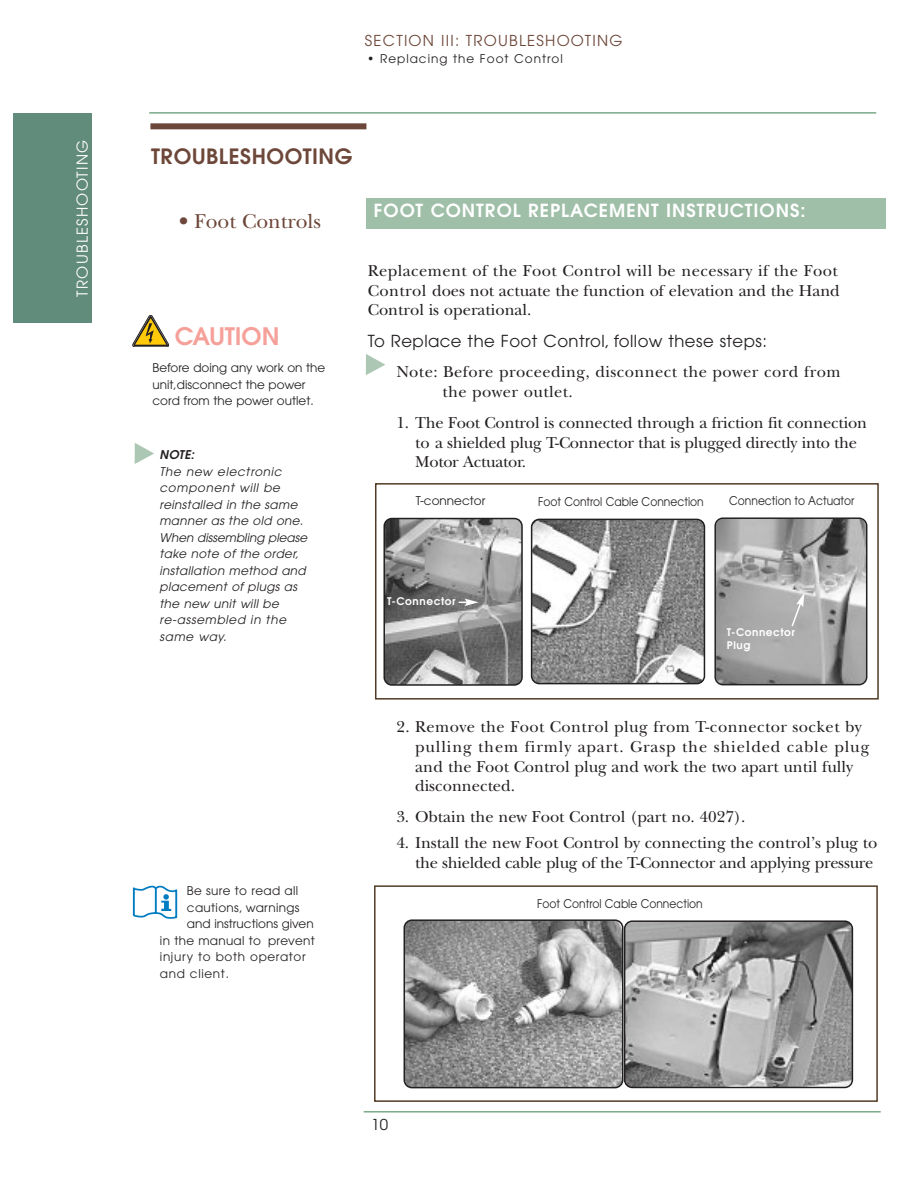
<style>
.page{position:relative;width:918px;height:1188px;background:#fff}
.page>*{position:absolute;margin:0;border:0;box-sizing:border-box;transform-origin:0 0}
.t1{font:600 24px "Avant Garde";color:#f6a09a}
.t2{font:600 21px "Avant Garde";letter-spacing:.03em;color:#6d4739}
.t3{font:21px "New Baskerville";color:#6d4739}
.t4{font:600 18px "Avant Garde";letter-spacing:.055em;color:#fff}
.t5{font:16.5px/19.8px "New Baskerville";color:#231f20}
.t6{font:16.5px/19.8px "New Baskerville";letter-spacing:.025em;color:#231f20}
.t7{font:16.5px "Avant Garde";letter-spacing:.03em;color:#231f20}
.t8{font:15px "Avant Garde";letter-spacing:.085em;color:#6d4739}
.t9{font:15px "Avant Garde";letter-spacing:.085em;color:#fff}
.t10{font:15px "Avant Garde";color:#231f20}
.t11{font:italic 12px/16.5px "Avant Garde";letter-spacing:.03em;color:#231f20}
.t12{font:12px/16.5px "Avant Garde";color:#231f20}
.t13{font:12px "Avant Garde";color:#231f20;scale:.89 1}
.t14{font:12px "Avant Garde";letter-spacing:.03em;color:#231f20}
.t15{font:12px "Avant Garde";letter-spacing:.055em;color:#231f20}
.t16{font:12px "Avant Garde";letter-spacing:.085em;color:#231f20}
.t17{font:italic 600 12px "Avant Garde";color:#231f20}
.t18{font:600 10.5px/12.6px "Avant Garde";letter-spacing:.055em;color:#fff}
</style>
<div class="page">
<div style="left:14px;top:113px;width:78px;height:210px;background:#618b7a"></div>
<hr style="left:149px;top:112px;width:727px;height:2px;background:#7aab8a">
<hr style="left:364px;top:1111px;width:517px;height:2px;background:#7aab8a">
<div style="left:150px;top:123px;width:216px;height:6px;background:#6d4739"></div>
<svg style="left:133px;top:315px;width:36px;height:32px"></svg>
<svg style="left:133px;top:885px;width:44px;height:34px"></svg>
<div style="left:366px;top:198px;width:519px;height:31px;background:#9fbfa8"></div>
<div style="left:375px;top:483px;width:504px;height:217px;border:2px solid #523b25"></div>
<svg style="left:383px;top:518px;width:140px;height:168px;background:#8f8f8f"></svg>
<svg style="left:714px;top:517px;width:153px;height:168px;background:#a2a2a2"></svg>
<div style="left:374px;top:885px;width:504px;height:217px;border:2px solid #523b25"></div>
<svg style="left:404px;top:919px;width:449px;height:169px;background:#9b9b9b"></svg>
<svg style="left:531px;top:519px;width:174px;height:165px"></svg>
<svg style="left:366px;top:354px;width:19px;height:21px"></svg>
<svg style="left:135px;top:443px;width:19px;height:21px"></svg>
<p class="t9" style="left:77px;top:297px;width:158px;rotate:-90deg">TROUBLESHOOTING</p>
<p class="t8" style="left:365px;top:34px;width:259px">SECTION III: TROUBLESHOOTING</p>
<p class="t16" style="left:367px;top:54px;width:197px">• Replacing the Foot Control</p>
<p class="t2" style="left:151px;top:148px;width:203px">TROUBLESHOOTING</p>
<p class="t3" style="left:179px;top:214px;width:144px">• Foot Controls</p>
<h1 class="t1" style="left:175px;top:327px;width:106px">CAUTION</h1>
<p class="t12" style="left:153px;top:361px;width:174px">Before doing any work on the unit,disconnect the power cord from the power outlet.</p>
<p class="t17" style="left:160px;top:450px;width:36px">NOTE:</p>
<p class="t11" style="left:160px;top:464px;width:149px">The new electronic component will be reinstalled in the same manner as the old one.<br>When dissembling please take note of the order, installation method and placement of plugs as the new unit will be re-assembled in the same way.</p>
<p class="t4" style="left:374px;top:204px;width:433px">FOOT CONTROL REPLACEMENT INSTRUCTIONS:</p>
<p class="t5" style="left:368px;top:262px;width:474px">Replacement of the Foot Control will be necessary if the Foot<br>Control does not actuate the function of elevation and the Hand<br>Control is operational.</p>
<p class="t7" style="left:368px;top:335px;width:401px">To Replace the Foot Control, follow these steps:</p>
<p class="t6" style="left:442px;top:364px;width:400px;text-indent:-46px">Note: Before proceeding, disconnect the power cord from the power outlet.</p>
<p class="t5" style="left:415px;top:414px;width:453px;text-indent:-19px">1. The Foot Control is connected through a friction fit connection to a shielded plug T-Connector that is plugged directly into the<br>Motor Actuator.</p>
<p class="t12" style="left:416px;top:493px;width:71px">T-connector</p>
<p class="t13" style="left:538px;top:497px;width:187px">Foot Control Cable Connection</p>
<p class="t13" style="left:729px;top:497px;width:142px">Connection to Actuator</p>
<p class="t18" style="left:387px;top:595px;width:70px">T-Connector</p>
<p class="t18" style="left:727px;top:627px;width:70px">T-Connector<br>Plug</p>
<p class="t14" style="left:187px;top:886px;width:113px">Be sure to read all</p>
<p class="t14" style="left:187px;top:903px;width:114px">cautions, warnings</p>
<p class="t12" style="left:187px;top:917px;width:128px">and instructions given</p>
<p class="t14" style="left:160px;top:936px;width:156px">in the manual to prevent</p>
<p class="t15" style="left:160px;top:952px;width:147px">injury to both operator</p>
<p class="t15" style="left:160px;top:969px;width:71px">and client.</p>
<p class="t6" style="left:415px;top:719px;width:456px;text-indent:-19px">2. Remove the Foot Control plug from T-connector socket by pulling them firmly apart. Grasp the shielded cable plug and the Foot Control plug and work the two apart until fully disconnected.</p>
<p class="t5" style="left:396px;top:809px;width:351px">3. Obtain the new Foot Control (part no. 4027).</p>
<p class="t5" style="left:396px;top:835px;width:483px;text-align:right">4. Install the new Foot Control by connecting the control’s plug to the shielded cable plug of the T-Connector and applying pressure</p>
<p class="t13" style="left:537px;top:899px;width:187px">Foot Control Cable Connection</p>
<p class="t10" style="left:371px;top:1119px;width:18px">10</p>
</div>
